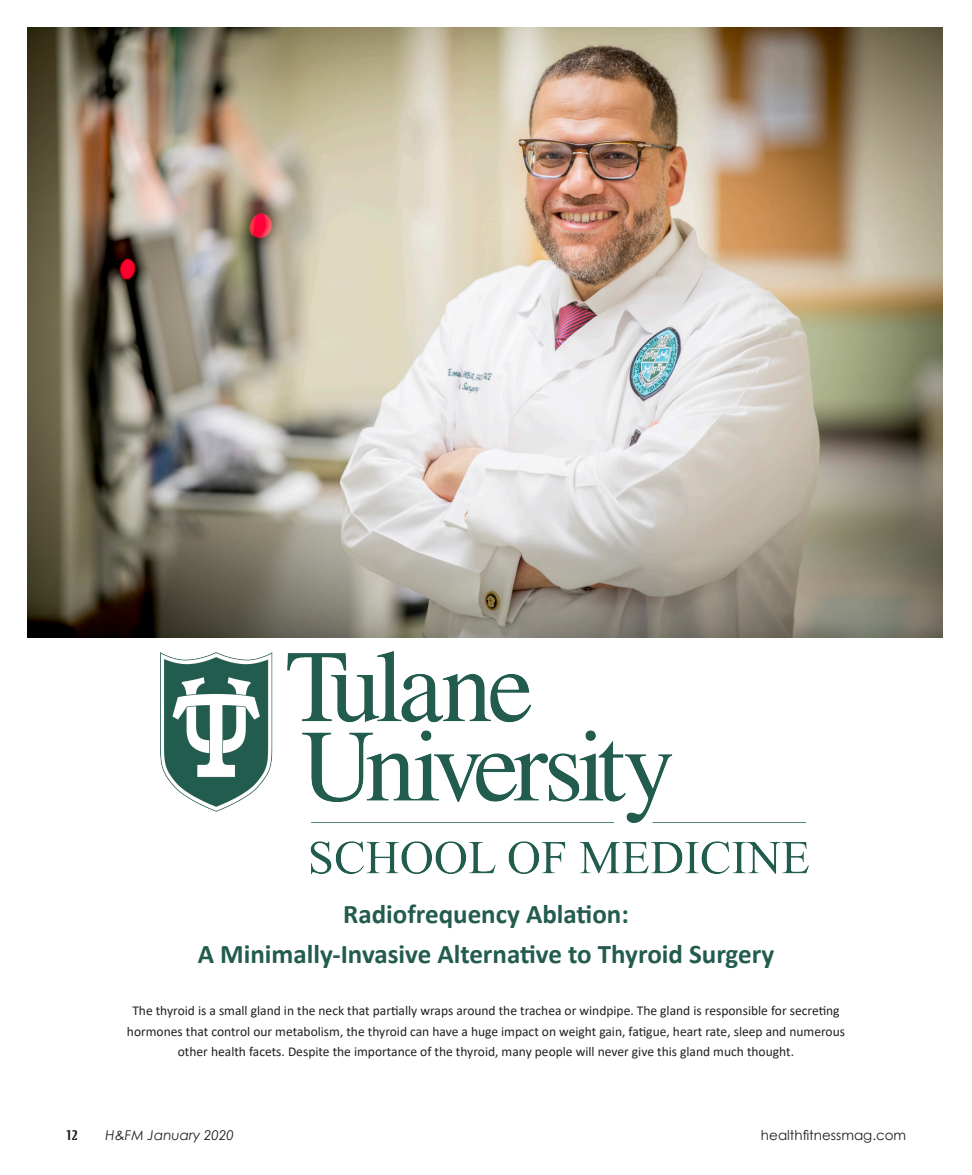
<style>
.page{position:relative;width:972px;height:1175px;background:#fff}
.page>*{position:absolute;margin:0;border:0;box-sizing:border-box;transform-origin:0 0}
.t1{font:700 27px "Calibri";color:#235c4f}
.t2{font:13.5px "Calibri";color:#231f20}
.t3{font:13.5px "Century Gothic";color:#231f20}
.t4{font:italic 13.5px "Century Gothic";color:#231f20}
.t5{font:12px "Techno";color:#231f20}
</style>
<div class="page">
<img style="left:27px;top:27px;width:915px;height:610px">
<img style="left:161px;top:651px;width:648px;height:222px">
<p class="t1" style="left:343px;top:894px;width:287px">Radiofrequency Ablation:</p>
<p class="t1" style="left:198px;top:935px;width:578px">A Minimally-Invasive Alternative to Thyroid Surgery</p>
<p class="t2" style="left:132px;top:1001px;width:709px">The thyroid is a small gland in the neck that partially wraps around the trachea or windpipe. The gland is responsible for secreting</p>
<p class="t2" style="left:127px;top:1021px;width:720px">hormones that control our metabolism, the thyroid can have a huge impact on weight gain, fatigue, heart rate, sleep and numerous</p>
<p class="t2" style="left:178px;top:1042px;width:618px">other health facets. Despite the importance of the thyroid, many people will never give this gland much thought.</p>
<p class="t5" style="left:66px;top:1127px;width:13px">12</p>
<p class="t4" style="left:106px;top:1126px;width:130px">H&amp;FM January 2020</p>
<p class="t3" style="left:761px;top:1126px;width:147px">healthfitnessmag.com</p>
</div>
